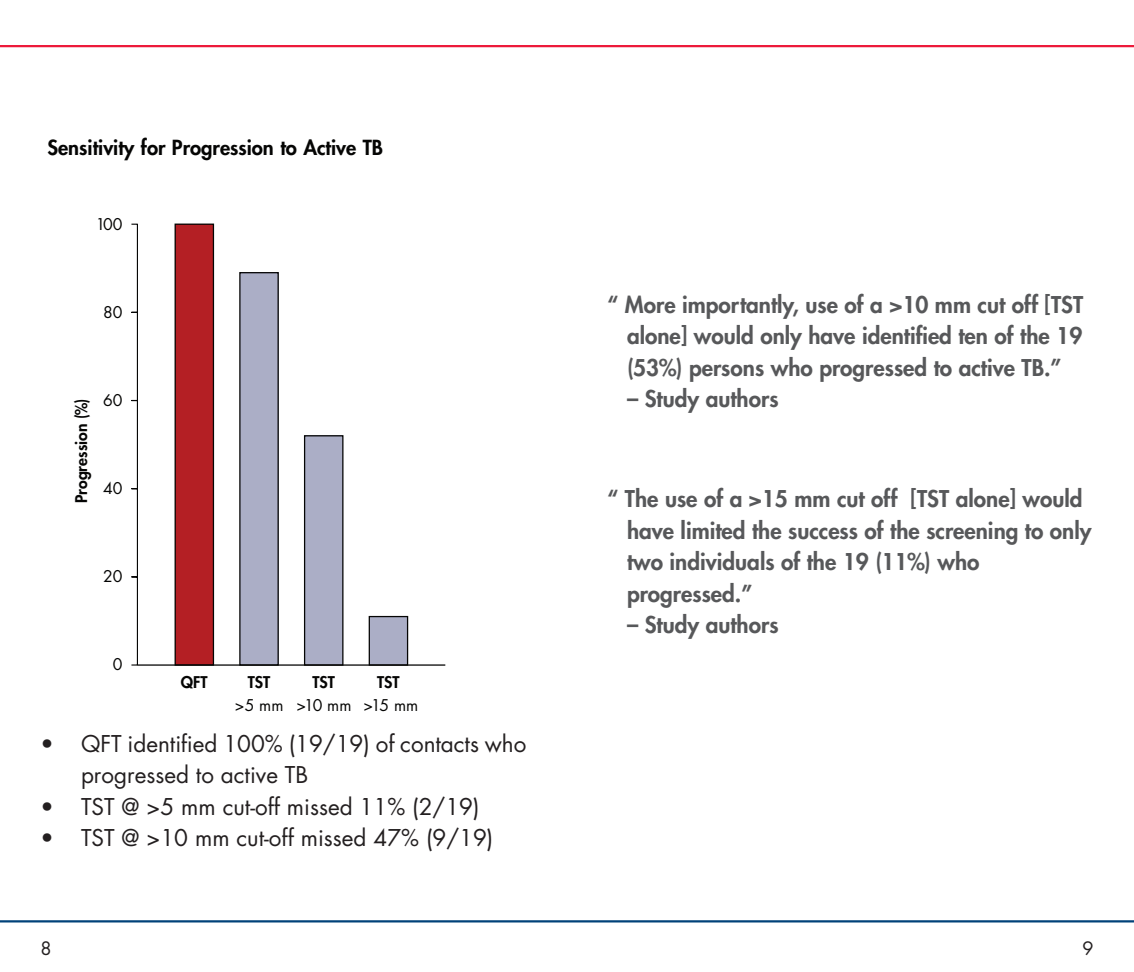
<style>
.page{position:relative;width:1134px;height:972px;background:#fff}
.page>*{position:absolute;margin:0;border:0;box-sizing:border-box;transform-origin:0 0}
.t1{font:800 22.5px/31.5px "Futura Std";color:#57585a;text-align:justify}
.t2{font:22.5px/31.5px "Futura Std";color:#231f20}
.t3{font:800 20.25px "Futura Std";color:#050504}
.t4{font:18px "Futura Std";color:#231f20}
.t5{font:15.75px/23.4px "Futura Std";color:#050504;text-align:center}
.t6{font:800 15.75px "Futura Std";color:#050504}
.s1{font-weight:800}
</style>
<div class="page">
<hr style="left:0;top:45px;width:1134px;height:2px;background:#ed1a3a">
<hr style="left:0;top:920px;width:1134px;height:2px;background:#004279">
<div style="left:369px;top:617px;width:39px;height:48px;background:#abaec6"></div>
<div style="left:369px;top:616px;width:39px;height:50px;border:1px solid #050504"></div>
<div style="left:305px;top:436px;width:38px;height:229px;background:#abaec6"></div>
<div style="left:304px;top:435px;width:40px;height:231px;border:1px solid #050504"></div>
<div style="left:240px;top:273px;width:38px;height:392px;background:#abaec6"></div>
<div style="left:239px;top:272px;width:40px;height:394px;border:1px solid #050504"></div>
<div style="left:175px;top:224px;width:38px;height:441px;background:#b41f24"></div>
<div style="left:175px;top:224px;width:39px;height:442px;border:1px solid #050504"></div>
<hr style="left:137px;top:664px;width:308px;height:2px;background:#050504">
<hr style="left:137px;top:224px;width:1px;height:441px;background:#050504">
<svg style="left:131px;top:664px;width:7px;height:2px"></svg>
<p class="t3" style="left:48px;top:135px;width:337px">Sensitivity for Progression to Active TB</p>
<p class="t5" style="left:96px;top:212px;width:28px">100</p>
<p class="t5" style="left:103px;top:300px;width:21px">80</p>
<p class="t6" style="left:71px;top:503px;width:106px;rotate:-90deg">Progression (%)</p>
<p class="t5" style="left:103px;top:389px;width:21px">60</p>
<p class="t5" style="left:103px;top:477px;width:21px">40</p>
<p class="t5" style="left:103px;top:565px;width:21px">20</p>
<p class="t5" style="left:113px;top:653px;width:11px">0</p>
<p class="t6" style="left:181px;top:672px;width:28px">QFT</p>
<p class="t5" style="left:235px;top:670px;width:50px"><span class="s1">TST<br></span>&gt;5 mm</p>
<p class="t5" style="left:296px;top:670px;width:57px"><span class="s1">TST<br></span>&gt;10 mm</p>
<p class="t5" style="left:364px;top:670px;width:56px"><span class="s1">TST<br></span>&gt;15 mm</p>
<p class="t2" style="left:81px;top:728px;width:447px;text-indent:-40px">• QFT identified 100% (19/19) of contacts who progressed to active TB</p>
<p class="t2" style="left:40px;top:791px;width:441px">• TST @ &gt;5 mm cut-off missed 11% (2/19)</p>
<p class="t2" style="left:40px;top:823px;width:454px">• TST @ &gt;10 mm cut-off missed 47% (9/19)</p>
<p class="t1" style="left:627px;top:288px;width:458px;text-indent:-20px">“ More importantly, use of a &gt;10 mm cut off [TST alone] would only have identified ten of the 19 (53%) persons who progressed to active TB.”</p>
<p class="t1" style="left:627px;top:383px;width:153px">– Study authors</p>
<p class="t1" style="left:627px;top:483px;width:466px;text-align:left;text-indent:-20px">“ The use of a &gt;15 mm cut off [TST alone] would have limited the success of the screening to only two individuals of the 19 (11%) who progressed.”</p>
<p class="t1" style="left:627px;top:609px;width:153px">– Study authors</p>
<p class="t4" style="left:40px;top:937px;width:13px">8</p>
<p class="t4" style="left:1082px;top:937px;width:13px">9</p>
</div>
